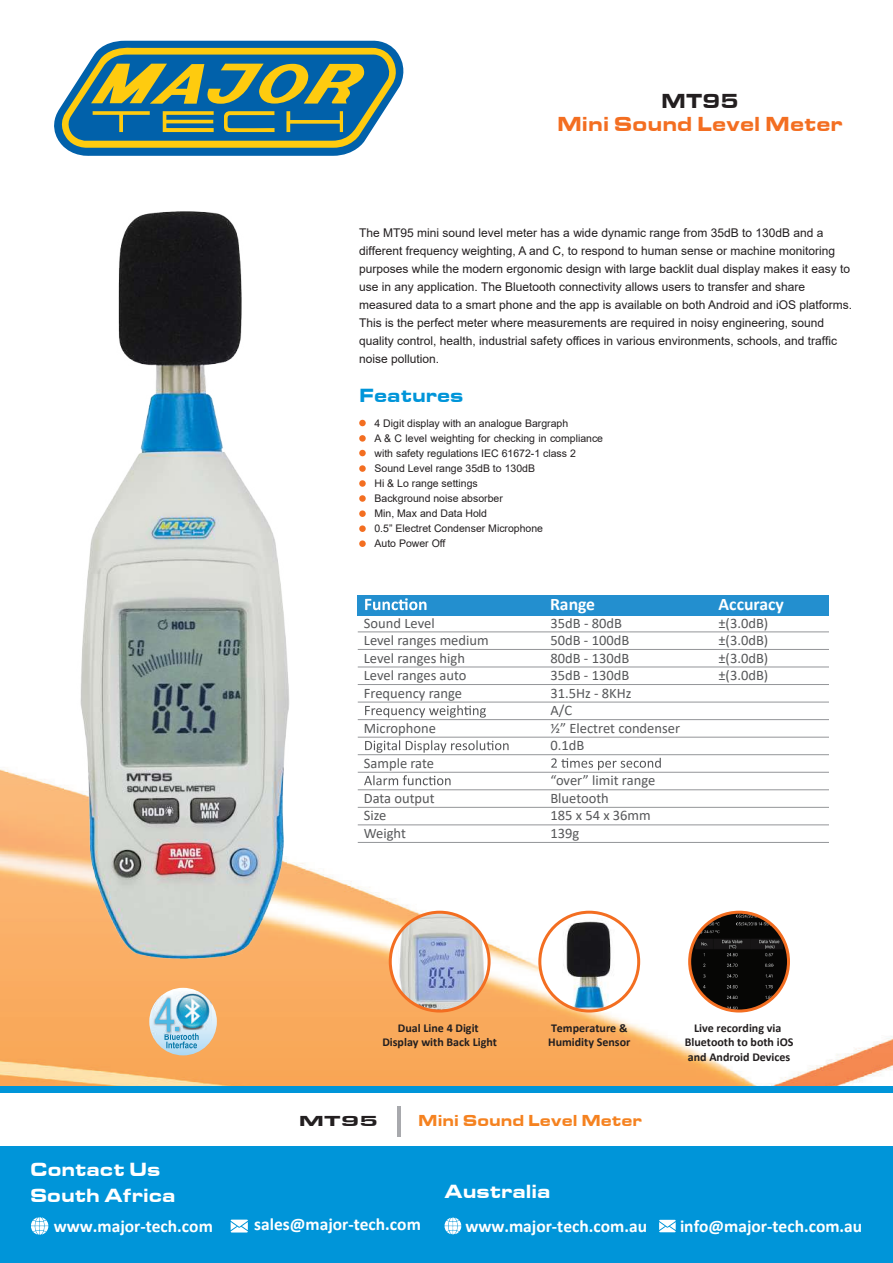
<style>
.page{position:relative;width:893px;height:1263px;background:#fff}
.page>*{position:absolute;margin:0;border:0;box-sizing:border-box;transform-origin:0 0}
.t1{font:21px "Eurostile T Blac Exte";color:#f36e21;scale:.91 1}
.t2{font:21px "Eurostile T Blac Exte";color:#231f20;scale:.91 1}
.t3{font:19.8px/26.5px "Eurostile T Blac Exte";color:#fff;scale:.9 1}
.t4{font:19.8px "Eurostile T Blac Exte";color:#0095d9;scale:.9 1}
.t5{font:700 17.55px "Calibri";color:#fff}
.t6{font:700 17.4px "Calibri";color:#fff}
.t7{font:16.5px "Eurostile T Blac Exte";color:#f58220;scale:.91 1}
.t8{font:15px "Eurostile T Blac Exte";color:#231f20;scale:1.3 1}
.t9{font:14.55px/17.5px "Calibri";color:#57585a}
.t10{font:12px/18px "Arial";color:#231f20}
.t11{font:700 12px/14.4px "Calibri";color:#231f20;text-align:center}
.t12{font:10.5px/15px "Arial";color:#231f20}
</style>
<div class="page">
<img style="left:0;top:615px;width:893px;height:471px">
<img style="left:0;top:211px;width:366px;height:806px">
<div style="left:359px;top:420px;width:7px;height:6px;background:#f36e21;border-radius:50%"></div>
<div style="left:359px;top:435px;width:7px;height:7px;background:#f36e21;border-radius:50%"></div>
<div style="left:359px;top:450px;width:7px;height:6px;background:#f36e21;border-radius:50%"></div>
<svg style="left:359px;top:465px;width:7px;height:7px"></svg>
<svg style="left:359px;top:480px;width:7px;height:7px"></svg>
<svg style="left:359px;top:495px;width:7px;height:7px"></svg>
<div style="left:359px;top:510px;width:7px;height:7px;background:#f36e21;border-radius:50%"></div>
<div style="left:359px;top:525px;width:7px;height:7px;background:#f36e21;border-radius:50%"></div>
<div style="left:359px;top:540px;width:7px;height:7px;background:#f36e21;border-radius:50%"></div>
<div style="left:0;top:1086px;width:893px;height:177px;background:#0095d9"></div>
<div style="left:0;top:1094px;width:893px;height:52px;background:#fff"></div>
<svg style="left:31px;top:1217px;width:17px;height:18px"></svg>
<svg style="left:231px;top:1219px;width:17px;height:13px"></svg>
<svg style="left:659px;top:1220px;width:17px;height:12px"></svg>
<svg style="left:444px;top:1217px;width:17px;height:18px"></svg>
<hr style="left:397px;top:1106px;width:3px;height:31px;background:#a8a9ad">
<svg style="left:54px;top:40px;width:350px;height:116px;background:#6a9385"></svg>
<img style="left:149px;top:988px;width:68px;height:67px">
<img style="left:390px;top:912px;width:99px;height:99px;border-radius:49px">
<div style="left:389px;top:911px;width:102px;height:101px;border:3px solid #f36e21;border-radius:50%"></div>
<img style="left:691px;top:912px;width:96px;height:99px">
<div style="left:688px;top:911px;width:102px;height:101px;border:3px solid #f36e21;border-radius:50%"></div>
<img style="left:540px;top:912px;width:99px;height:99px;border-radius:49px">
<div style="left:538px;top:911px;width:102px;height:101px;border:3px solid #f36e21;border-radius:50%"></div>
<div style="left:358px;top:595px;width:471px;height:20px;background:#238fcf"></div>
<hr style="left:358px;top:631px;width:471px;height:1px;background:#939598">
<hr style="left:358px;top:649px;width:471px;height:1px;background:#939598">
<hr style="left:358px;top:667px;width:471px;height:1px;background:#939598">
<hr style="left:358px;top:684px;width:471px;height:1px;background:#939598">
<hr style="left:358px;top:702px;width:471px;height:1px;background:#939598">
<hr style="left:358px;top:719px;width:471px;height:1px;background:#939598">
<hr style="left:358px;top:737px;width:471px;height:1px;background:#939598">
<hr style="left:358px;top:754px;width:471px;height:1px;background:#939598">
<hr style="left:358px;top:772px;width:471px;height:1px;background:#939598">
<hr style="left:358px;top:789px;width:471px;height:1px;background:#939598">
<hr style="left:358px;top:807px;width:471px;height:1px;background:#939598">
<hr style="left:358px;top:824px;width:471px;height:1px;background:#939598">
<hr style="left:358px;top:842px;width:471px;height:1px;background:#939598">
<svg style="left:365px;top:598px;width:61px;height:12px"></svg>
<svg style="left:365px;top:705px;width:121px;height:13px"></svg>
<svg style="left:365px;top:740px;width:144px;height:13px"></svg>
<svg style="left:551px;top:758px;width:110px;height:12px"></svg>
<svg style="left:364px;top:775px;width:87px;height:10px"></svg>
<h1 class="t2" style="left:661px;top:89px;width:87px">MT95</h1>
<h1 class="t1" style="left:557px;top:112px;width:315px">Mini Sound Level Meter</h1>
<p class="t10" style="left:359px;top:223px;width:494px">The MT95 mini sound level meter has a wide dynamic range from 35dB to 130dB and a different frequency weighting, A and C, to respond to human sense or machine monitoring purposes while the modern ergonomic design with large backlit dual display makes it easy to use in any application. The Bluetooth connectivity allows users to transfer and share measured data to a smart phone and the app is available on both Android and iOS platforms.<br>This is the perfect meter where measurements are required in noisy engineering, sound quality control, health, industrial safety offices in various environments, schools, and traffic noise pollution.</p>
<h2 class="t4" style="left:359px;top:383px;width:117px">Features</h2>
<p class="t12" style="left:374px;top:416px;width:230px">4 Digit display with an analogue Bargraph<br>A &amp; C level weighting for checking in compliance with safety regulations IEC 61672-1 class 2<br>Sound Level range 35dB to 130dB<br>Hi &amp; Lo range settings<br>Background noise absorber<br>Min, Max and Data Hold<br>0.5” Electret Condenser Microphone<br>Auto Power Off</p>
<h3 class="t5" style="left:550px;top:592px;width:47px">Range</h3>
<h3 class="t5" style="left:719px;top:592px;width:67px">Accuracy</h3>
<p class="t9" style="left:364px;top:613px;width:72px">Sound Level</p>
<p class="t9" style="left:550px;top:613px;width:73px">35dB - 80dB</p>
<p class="t9" style="left:718px;top:613px;width:51px">±(3.0dB)</p>
<p class="t9" style="left:364px;top:631px;width:126px">Level ranges medium</p>
<p class="t9" style="left:550px;top:631px;width:80px">50dB - 100dB</p>
<p class="t9" style="left:718px;top:631px;width:51px">±(3.0dB)</p>
<p class="t9" style="left:364px;top:648px;width:103px">Level ranges high</p>
<p class="t9" style="left:550px;top:648px;width:80px">80dB - 130dB</p>
<p class="t9" style="left:718px;top:648px;width:51px">±(3.0dB)</p>
<p class="t9" style="left:364px;top:666px;width:104px">Level ranges auto</p>
<p class="t9" style="left:550px;top:666px;width:80px">35dB - 130dB</p>
<p class="t9" style="left:718px;top:666px;width:51px">±(3.0dB)</p>
<p class="t9" style="left:364px;top:684px;width:100px">Frequency range</p>
<p class="t9" style="left:550px;top:684px;width:83px">31.5Hz - 8KHz<br>A/C</p>
<p class="t9" style="left:364px;top:719px;width:74px">Microphone</p>
<p class="t9" style="left:550px;top:719px;width:131px">½” Electret condenser<br>0.1dB</p>
<p class="t9" style="left:364px;top:754px;width:72px">Sample rate</p>
<p class="t9" style="left:550px;top:771px;width:106px">“over” limit range</p>
<p class="t9" style="left:364px;top:789px;width:72px">Data output</p>
<p class="t9" style="left:550px;top:789px;width:60px">Bluetooth</p>
<p class="t9" style="left:364px;top:806px;width:24px">Size</p>
<p class="t9" style="left:550px;top:806px;width:102px">185 x 54 x 36mm</p>
<p class="t9" style="left:364px;top:824px;width:44px">Weight</p>
<p class="t9" style="left:550px;top:824px;width:30px">139g</p>
<p class="t11" style="left:382px;top:1021px;width:116px">Dual Line 4 Digit<br>Display with Back Light</p>
<p class="t11" style="left:685px;top:1021px;width:110px">Live recording via<br>Bluetooth to both iOS and Android Devices</p>
<p class="t11" style="left:548px;top:1021px;width:84px;text-align:left">Temperature &amp;<br>Humidity Sensor</p>
<h2 class="t3" style="left:30px;top:1156px;width:163px">Contact Us<br>South Africa</h2>
<p class="t8" style="left:299px;top:1112px;width:62px">MT95</p>
<h3 class="t7" style="left:418px;top:1111px;width:247px">Mini Sound Level Meter</h3>
<h2 class="t3" style="left:445px;top:1178px;width:119px">Australia</h2>
<h3 class="t6" style="left:54px;top:1213px;width:161px">www.major-tech.com</h3>
<h3 class="t6" style="left:254px;top:1212px;width:168px">sales@major-tech.com</h3>
<h3 class="t6" style="left:465px;top:1213px;width:183px">www.major-tech.com.au</h3>
<h3 class="t6" style="left:680px;top:1213px;width:184px">info@major-tech.com.au</h3>
</div>
